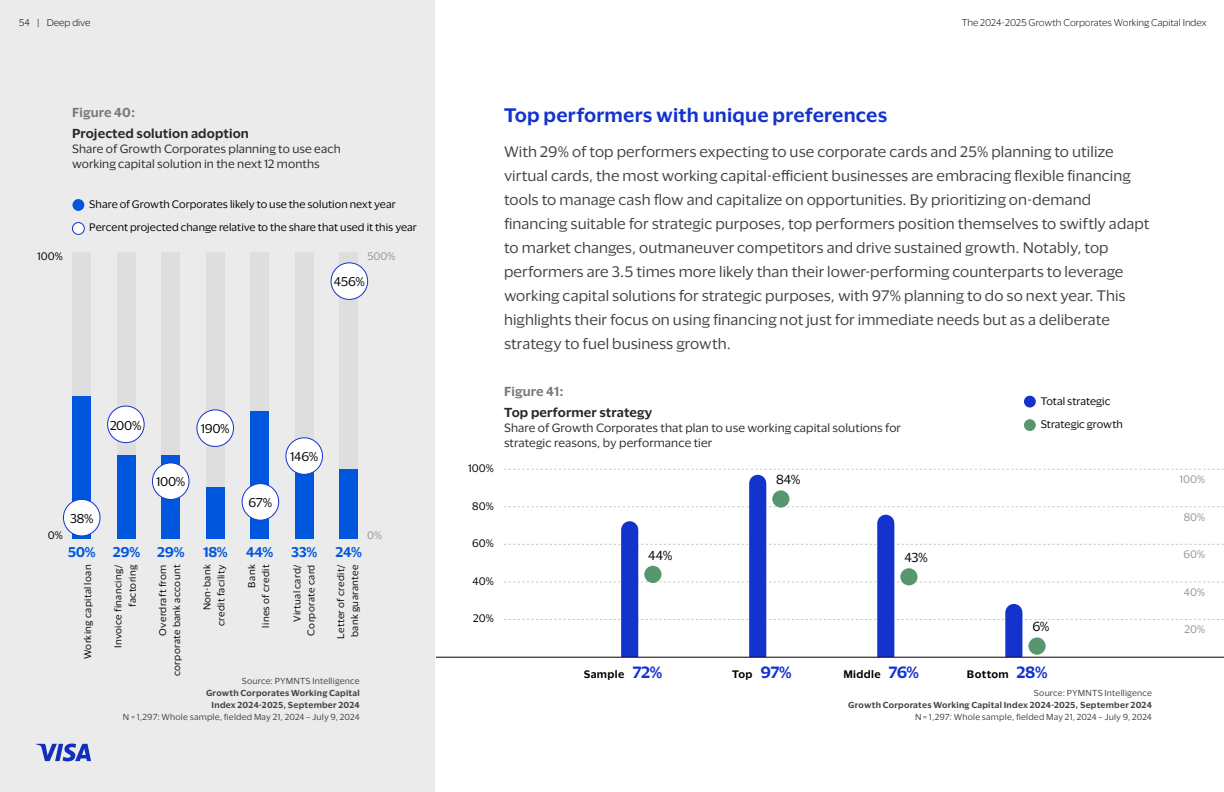
<style>
.page{position:relative;width:1224px;height:792px;background:#fff}
.page>*{position:absolute;margin:0;border:0;box-sizing:border-box;transform-origin:0 0}
.t1{font:600 18px "Visa Dialect";letter-spacing:.01em;color:#1433cc}
.t2{font:14px/24px "Visa Dialect";letter-spacing:.005em;color:#414042}
.t3{font:600 13px "Visa Dialect";letter-spacing:-.02em;color:#0057de}
.t4{font:600 12px "Visa Dialect";letter-spacing:.01em;color:#292829}
.t5{font:600 12px "Visa Dialect";letter-spacing:.01em;color:#78777a}
.t6{font:12px "Visa Dialect";color:#000}
.t7{font:11.7px "Visa Dialect";letter-spacing:-.025em;color:#000}
.t8{font:11px/15px "Visa Dialect";letter-spacing:.01em;color:#292829}
.t9{font:10px "Visa Dialect";letter-spacing:.005em;color:#000}
.t10{font:600 10px "Visa Dialect";letter-spacing:.035em;color:#000}
.t11{font:10px "Visa Dialect";color:#939598}
.t12{font:9px/14px "Visa Dialect";letter-spacing:.035em;color:#000;text-align:right}
.t13{font:300 9px "Visa Dialect";color:#000}
.t14{font:8px "Visa Dialect";letter-spacing:.025em;color:#414042}
.t15{font:600 8px/12px "Visa Dialect";letter-spacing:.03em;color:#414042;text-align:right}
.s1{font-size:15px;color:#1433cc}
</style>
<div class="page">
<div style="left:0;top:0;width:435px;height:792px;background:#ebebec"></div>
<svg style="left:504px;top:619px;width:720px;height:1px"></svg>
<svg style="left:504px;top:582px;width:720px;height:1px"></svg>
<svg style="left:504px;top:506px;width:720px;height:1px"></svg>
<svg style="left:504px;top:544px;width:720px;height:1px"></svg>
<svg style="left:504px;top:469px;width:720px;height:1px"></svg>
<div style="left:1024px;top:396px;width:12px;height:12px;background:#1433cc;border-radius:50%"></div>
<div style="left:1024px;top:419px;width:12px;height:12px;background:#58966f;border-radius:50%"></div>
<div style="left:749px;top:483px;width:17px;height:181px;background:#1433cc"></div>
<div style="left:1005px;top:612px;width:17px;height:52px;background:#1433cc"></div>
<div style="left:877px;top:523px;width:17px;height:141px;background:#1433cc"></div>
<div style="left:621px;top:530px;width:17px;height:134px;background:#1433cc"></div>
<div style="left:644px;top:566px;width:17px;height:17px;background:#58966f;border-radius:50%"></div>
<div style="left:772px;top:490px;width:17px;height:18px;background:#58966f;border-radius:50%"></div>
<div style="left:1028px;top:638px;width:18px;height:17px;background:#58966f;border-radius:50%"></div>
<div style="left:900px;top:568px;width:18px;height:17px;background:#58966f;border-radius:50%"></div>
<div style="left:436px;top:657px;width:788px;height:39px;background:#fff"></div>
<hr style="left:436px;top:657px;width:788px;height:1px;background:#000">
<div style="left:72px;top:252px;width:19px;height:287px;background:#dededf"></div>
<div style="left:117px;top:252px;width:19px;height:287px;background:#dededf"></div>
<div style="left:161px;top:252px;width:19px;height:287px;background:#dededf"></div>
<div style="left:206px;top:252px;width:19px;height:287px;background:#dededf"></div>
<div style="left:250px;top:252px;width:19px;height:287px;background:#dededf"></div>
<div style="left:295px;top:252px;width:19px;height:287px;background:#dededf"></div>
<div style="left:339px;top:252px;width:19px;height:287px;background:#dededf"></div>
<div style="left:72px;top:396px;width:19px;height:143px;background:#0057de"></div>
<div style="left:206px;top:488px;width:19px;height:51px;background:#0057de"></div>
<div style="left:339px;top:469px;width:19px;height:70px;background:#0057de"></div>
<div style="left:117px;top:455px;width:19px;height:84px;background:#0057de"></div>
<div style="left:250px;top:411px;width:19px;height:128px;background:#0057de"></div>
<div style="left:161px;top:455px;width:19px;height:84px;background:#0057de"></div>
<div style="left:295px;top:442px;width:19px;height:97px;background:#0057de"></div>
<div style="left:63px;top:499px;width:37px;height:37px;background:#fff;border-radius:50%"></div>
<div style="left:63px;top:499px;width:38px;height:37px;border:1px solid #1433cc;border-radius:50%"></div>
<div style="left:108px;top:406px;width:36px;height:37px;background:#fff;border-radius:50%"></div>
<div style="left:107px;top:406px;width:38px;height:37px;border:1px solid #1433cc;border-radius:50%"></div>
<div style="left:152px;top:463px;width:37px;height:36px;background:#fff;border-radius:50%"></div>
<div style="left:152px;top:462px;width:38px;height:38px;border:1px solid #1433cc;border-radius:50%"></div>
<div style="left:197px;top:410px;width:37px;height:36px;background:#fff;border-radius:50%"></div>
<div style="left:196px;top:409px;width:38px;height:38px;border:1px solid #1433cc;border-radius:50%"></div>
<div style="left:242px;top:484px;width:37px;height:36px;background:#fff;border-radius:50%"></div>
<div style="left:242px;top:483px;width:37px;height:38px;border:1px solid #1433cc;border-radius:50%"></div>
<div style="left:286px;top:438px;width:36px;height:36px;background:#fff;border-radius:50%"></div>
<div style="left:285px;top:437px;width:38px;height:38px;border:1px solid #1433cc;border-radius:50%"></div>
<div style="left:72px;top:199px;width:12px;height:12px;background:#0057de;border-radius:50%"></div>
<div style="left:72px;top:223px;width:12px;height:11px;background:#fff;border-radius:50%"></div>
<div style="left:72px;top:222px;width:13px;height:13px;border:1px solid #1433cc;border-radius:50%"></div>
<div style="left:331px;top:263px;width:37px;height:36px;background:#fff;border-radius:50%"></div>
<div style="left:331px;top:262px;width:37px;height:38px;border:1px solid #1433cc;border-radius:50%"></div>
<p class="t13" style="left:19px;top:16px;width:73px">54 | Deep dive</p>
<p class="t13" style="left:962px;top:16px;width:246px">The 2024-2025 Growth Corporates Working Capital Index</p>
<p class="t5" style="left:72px;top:103px;width:65px">Figure 40:</p>
<p class="t4" style="left:72px;top:124px;width:178px">Projected solution adoption</p>
<p class="t8" style="left:72px;top:141px;width:270px">Share of Growth Corporates planning to use each working capital solution in the next 12 months</p>
<p class="t9" style="left:37px;top:249px;width:27px">100%</p>
<p class="t9" style="left:89px;top:197px;width:308px">Share of Growth Corporates likely to use the solution next year</p>
<p class="t9" style="left:89px;top:220px;width:329px">Percent projected change relative to the share that used it this year</p>
<p class="t11" style="left:367px;top:249px;width:30px">500%</p>
<p class="t7" style="left:334px;top:273px;width:32px">456%</p>
<p class="t7" style="left:110px;top:416px;width:33px">200%</p>
<p class="t7" style="left:201px;top:420px;width:30px">190%</p>
<p class="t7" style="left:156px;top:473px;width:31px">100%</p>
<p class="t7" style="left:249px;top:494px;width:25px">67%</p>
<p class="t7" style="left:290px;top:448px;width:29px">146%</p>
<p class="t7" style="left:70px;top:510px;width:25px">38%</p>
<p class="t9" style="left:48px;top:527px;width:17px">0%</p>
<p class="t11" style="left:367px;top:527px;width:17px">0%</p>
<p class="t3" style="left:68px;top:542px;width:30px">50%</p>
<p class="t3" style="left:113px;top:542px;width:29px">29%</p>
<p class="t3" style="left:157px;top:542px;width:29px">29%</p>
<p class="t3" style="left:203px;top:542px;width:26px">18%</p>
<p class="t3" style="left:246px;top:542px;width:29px">44%</p>
<p class="t3" style="left:291px;top:542px;width:28px">33%</p>
<p class="t3" style="left:336px;top:542px;width:28px">24%</p>
<p class="t12" style="left:80px;top:659px;width:96px;rotate:-90deg">Working capital loan</p>
<p class="t12" style="left:111px;top:648px;width:85px;rotate:-90deg">Invoice financing/ factoring</p>
<p class="t12" style="left:155px;top:676px;width:113px;rotate:-90deg">Overdraft from corporate bank account</p>
<p class="t12" style="left:200px;top:626px;width:63px;rotate:-90deg">Non-bank credit facility</p>
<p class="t12" style="left:244px;top:628px;width:64px;rotate:-90deg">Bank<br>lines of credit</p>
<p class="t12" style="left:290px;top:636px;width:73px;rotate:-90deg">Virtual card/<br>Corporate card</p>
<p class="t12" style="left:333px;top:639px;width:76px;text-align:left;rotate:-90deg">Letter of credit/ bank guarantee</p>
<p class="t14" style="left:242px;top:675px;width:120px">Source: PYMNTS Intelligence</p>
<p class="t15" style="left:206px;top:686px;width:155px">Growth Corporates Working Capital<br>Index 2024-2025, September 2024</p>
<p class="t14" style="left:123px;top:711px;width:238px">N = 1,297: Whole sample, fielded May 21, 2024 – July 9, 2024</p>
<p class="t1" style="left:504px;top:101px;width:385px">Top performers with unique preferences</p>
<p class="t2" style="left:504px;top:139px;width:647px">With 29% of top performers expecting to use corporate cards and 25% planning to utilize virtual cards, the most working capital-efficient businesses are embracing flexible financing tools to manage cash flow and capitalize on opportunities. By prioritizing on-demand financing suitable for strategic purposes, top performers position themselves to swiftly adapt to market changes, outmaneuver competitors and drive sustained growth. Notably, top performers are 3.5 times more likely than their lower-performing counterparts to leverage working capital solutions for strategic purposes, with 97% planning to do so next year. This highlights their focus on using financing not just for immediate needs but as a deliberate strategy to fuel business growth.</p>
<p class="t9" style="left:468px;top:461px;width:27px">100%</p>
<p class="t9" style="left:472px;top:499px;width:23px">80%</p>
<p class="t9" style="left:472px;top:536px;width:23px">60%</p>
<p class="t9" style="left:472px;top:574px;width:23px">40%</p>
<p class="t9" style="left:473px;top:611px;width:22px">20%</p>
<p class="t5" style="left:504px;top:382px;width:61px">Figure 41:</p>
<p class="t4" style="left:504px;top:403px;width:150px">Top performer strategy</p>
<p class="t8" style="left:504px;top:420px;width:398px">Share of Growth Corporates that plan to use working capital solutions for strategic reasons, by performance tier</p>
<p class="t6" style="left:648px;top:546px;width:26px">44%</p>
<p class="t6" style="left:776px;top:471px;width:26px">84%</p>
<p class="t6" style="left:904px;top:549px;width:25px">43%</p>
<p class="t9" style="left:1041px;top:393px;width:71px">Total strategic</p>
<p class="t9" style="left:1041px;top:417px;width:84px">Strategic growth</p>
<p class="t6" style="left:1033px;top:618px;width:19px">6%</p>
<p class="t10" style="left:584px;top:666px;width:80px">Sample <span class="s1">72%</span></p>
<p class="t10" style="left:732px;top:666px;width:61px">Top <span class="s1">97%</span></p>
<p class="t10" style="left:843px;top:666px;width:77px">Middle <span class="s1">76%</span></p>
<p class="t10" style="left:967px;top:666px;width:82px">Bottom <span class="s1">28%</span></p>
<p class="t14" style="left:1034px;top:687px;width:120px">Source: PYMNTS Intelligence</p>
<p class="t15" style="left:848px;top:698px;width:305px">Growth Corporates Working Capital Index 2024-2025, September 2024</p>
<p class="t14" style="left:915px;top:711px;width:238px">N = 1,297: Whole sample, fielded May 21, 2024 – July 9, 2024</p>
<p class="t11" style="left:1180px;top:472px;width:27px">100%</p>
<p class="t11" style="left:1184px;top:510px;width:23px">80%</p>
<p class="t11" style="left:1183px;top:547px;width:23px">60%</p>
<p class="t11" style="left:1184px;top:585px;width:23px">40%</p>
<p class="t11" style="left:1184px;top:622px;width:22px">20%</p>
</div>
